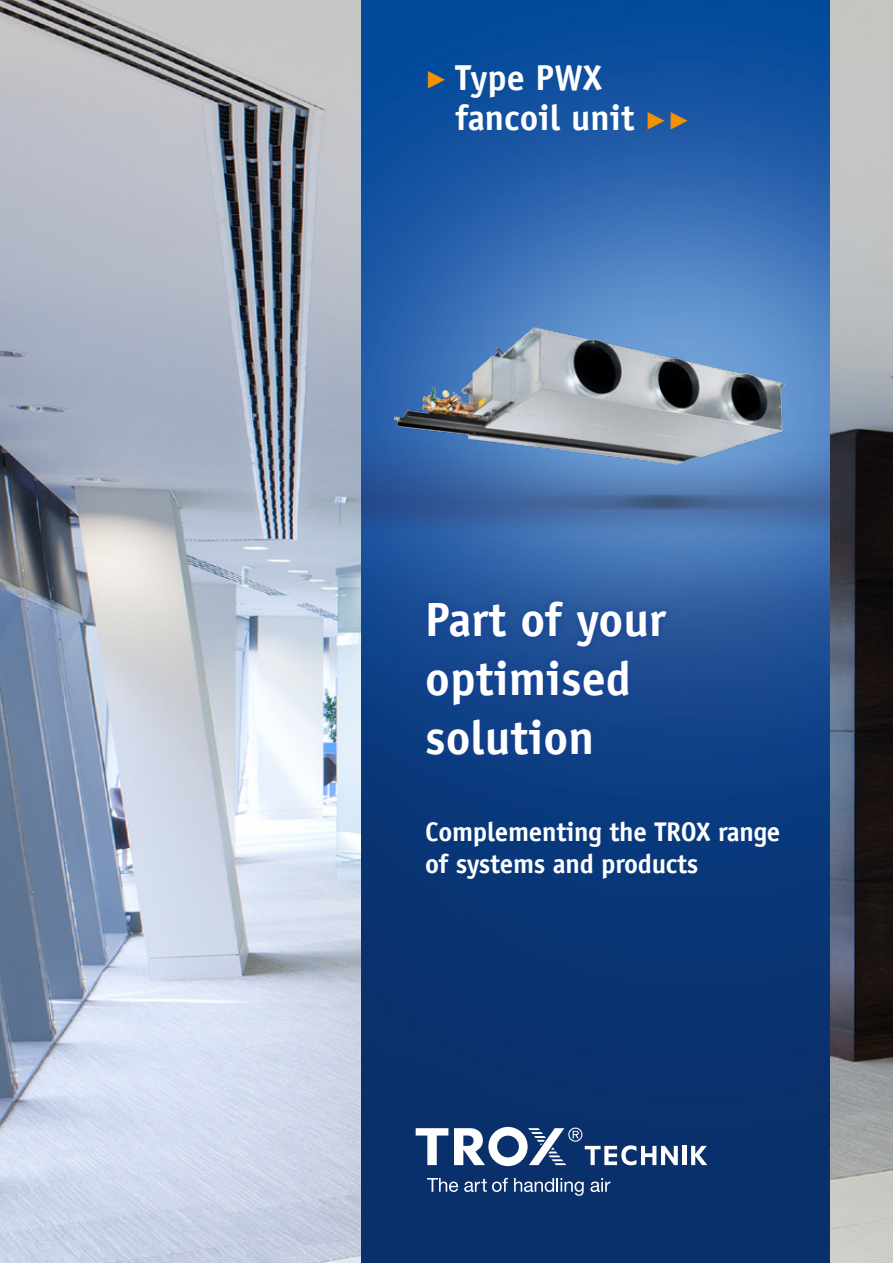
<style>
.page{position:relative;width:893px;height:1263px;background:#fff}
.page>*{position:absolute;margin:0;border:0;box-sizing:border-box;transform-origin:0 0}
.t1{font:700 48px/58.5px "TROX Officina Sans";color:#fff}
.t2{font:700 36px/40.5px "TROX Officina Sans";color:#fff}
.t3{font:700 27px/31.5px "TROX Officina Sans";letter-spacing:-.01em;color:#fff}
.s1{font-family:"TROX Helvetica";font-weight:400;font-size:28.5px;color:#f39200}
</style>
<div class="page">
<img style="left:0;top:0;width:893px;height:1263px">
<img style="left:361px;top:0;width:468px;height:1263px">
<svg style="left:454px;top:1128px;width:31px;height:37px"></svg>
<svg style="left:427px;top:1178px;width:31px;height:14px"></svg>
<svg style="left:464px;top:1178px;width:44px;height:14px"></svg>
<svg style="left:514px;top:1178px;width:70px;height:18px"></svg>
<svg style="left:590px;top:1178px;width:20px;height:14px"></svg>
<svg style="left:416px;top:1128px;width:32px;height:37px"></svg>
<div style="left:488px;top:1127px;width:40px;height:39px;border:9px solid #fff;border-radius:50%"></div>
<svg style="left:528px;top:1128px;width:38px;height:37px"></svg>
<hr style="left:682px;top:1146px;width:4px;height:19px;background:#fff">
<svg style="left:691px;top:1146px;width:16px;height:19px"></svg>
<svg style="left:585px;top:1145px;width:93px;height:20px"></svg>
<svg style="left:573px;top:1131px;width:6px;height:7px"></svg>
<div style="left:568px;top:1127px;width:14px;height:15px;border:1px solid #fff;border-radius:50%"></div>
<div style="left:419px;top:594px;width:256px;height:168px;background:#164194"></div>
<img style="left:373px;top:251px;width:433px;height:289px">
<h2 class="t2" style="left:455px;top:57px;width:237px;text-indent:-30px"><span class="s1">▶</span> Type PWX fancoil unit <span class="s1">▶▶</span></h2>
<h1 class="t1" style="left:425px;top:591px;width:242px">Part of your optimised solution</h1>
<p class="t3" style="left:425px;top:816px;width:357px">Complementing the TROX range of systems and products</p>
</div>
